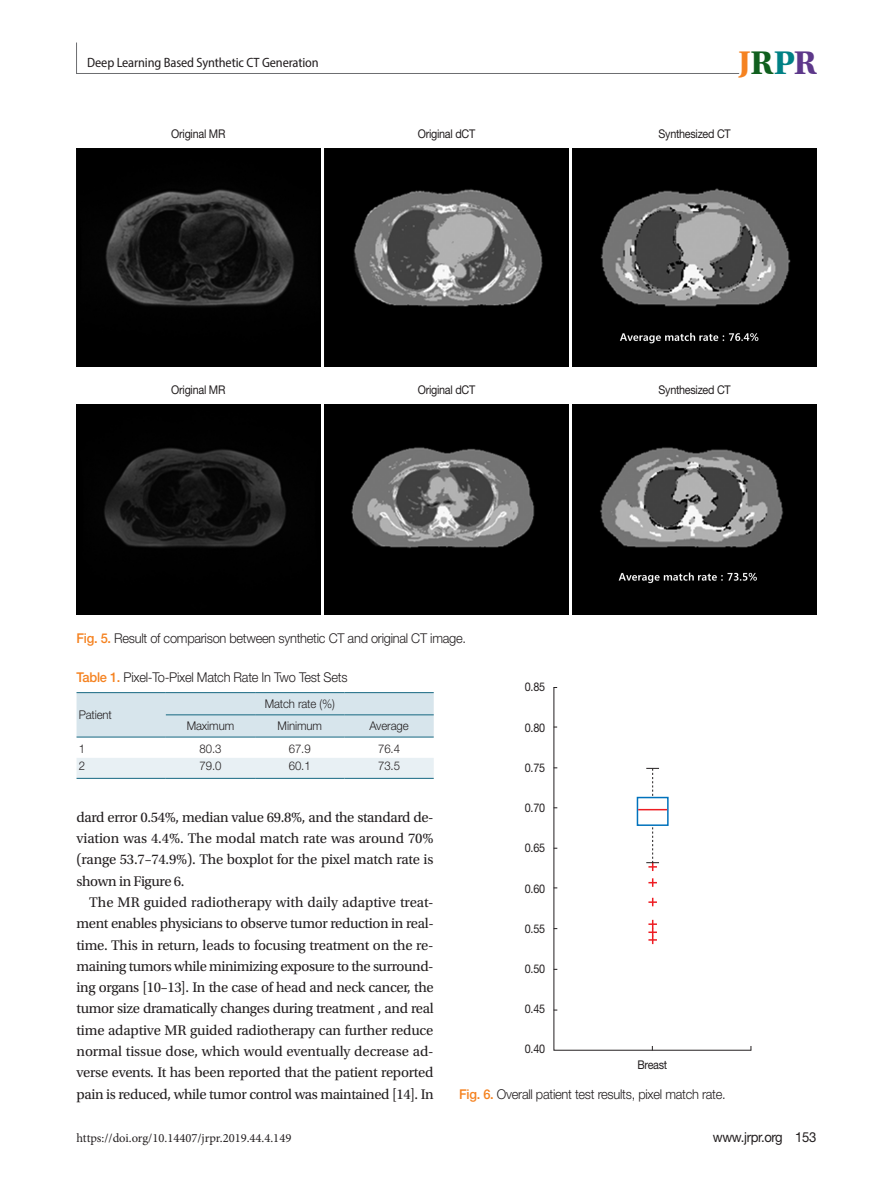
<style>
.page{position:relative;width:893px;height:1191px;background:#fff}
.page>*{position:absolute;margin:0;border:0;box-sizing:border-box;transform-origin:0 0}
.t1{font:700 34.5px "Utopia Std";color:#f58220}
.본문{font:14.7px/21.3px "Utopia Std";letter-spacing:-.025em;color:#231f20;text-align:justify}
.t2{font:13.8px "Helvetica Neue LT Std";letter-spacing:-.025em;color:#231f20;scale:.95 1}
.표_제목__그림_설명{font:300 13.5px "Helvetica Neue LT Std";letter-spacing:-.02em;color:#231f20;scale:.95 1}
.t3{font:semi-condensed 13.5px "Myriad Pro";letter-spacing:-.01em;color:#231f20}
.t4{font:12.6px "Minion Pro";color:#231f20}
.그림_지문_8pt{font:12px "Helvetica Neue LT Std";letter-spacing:-.025em;color:#231f20;scale:.9 1}
.표_본문{font:300 12px "Helvetica Neue LT Std";letter-spacing:-.01em;color:#231f20;scale:.95 1}
.s1{color:#105f1e}
.s2{color:#008185}
.s3{color:#5d388a}
.s4{font-weight:500;color:#f58220}
</style>
<div class="page">
<svg style="left:76px;top:42px;width:664px;height:32px"></svg>
<svg style="left:77px;top:693px;width:357px;height:85px"></svg>
<hr style="left:77px;top:692px;width:89px;height:1px;background:#156781">
<hr style="left:166px;top:692px;width:89px;height:1px;background:#156781">
<hr style="left:255px;top:692px;width:89px;height:1px;background:#156781">
<hr style="left:344px;top:692px;width:90px;height:1px;background:#156781">
<hr style="left:166px;top:714px;width:89px;height:1px;background:#156781">
<hr style="left:255px;top:714px;width:89px;height:1px;background:#156781">
<hr style="left:344px;top:714px;width:90px;height:1px;background:#156781">
<hr style="left:77px;top:737px;width:89px;height:1px;background:#156781">
<hr style="left:166px;top:737px;width:89px;height:1px;background:#156781">
<hr style="left:255px;top:737px;width:89px;height:1px;background:#156781">
<hr style="left:344px;top:737px;width:90px;height:1px;background:#156781">
<hr style="left:77px;top:778px;width:89px;height:1px;background:#156781">
<hr style="left:166px;top:778px;width:89px;height:1px;background:#156781">
<hr style="left:255px;top:778px;width:89px;height:1px;background:#156781">
<hr style="left:344px;top:778px;width:90px;height:1px;background:#156781">
<img style="left:77px;top:148px;width:243px;height:219px">
<img style="left:573px;top:148px;width:243px;height:219px">
<img style="left:325px;top:148px;width:243px;height:219px">
<img style="left:77px;top:405px;width:243px;height:209px">
<img style="left:573px;top:405px;width:243px;height:209px">
<img style="left:325px;top:405px;width:243px;height:209px">
<svg style="left:553px;top:687px;width:199px;height:363px"></svg>
<svg style="left:648px;top:878px;width:9px;height:8px"></svg>
<svg style="left:648px;top:897px;width:9px;height:9px"></svg>
<svg style="left:648px;top:919px;width:9px;height:25px"></svg>
<svg style="left:638px;top:768px;width:29px;height:103px"></svg>
<p class="t3" style="left:87px;top:54px;width:233px">Deep Learning Based Synthetic CT Generation</p>
<h1 class="t1" style="left:738px;top:43px;width:80px">J<span class="s1">R</span><span class="s2">P</span><span class="s3">R</span></h1>
<p class="그림_지문_8pt" style="left:171px;top:126px;width:62px">Original MR</p>
<p class="그림_지문_8pt" style="left:418px;top:126px;width:65px">Original dCT</p>
<p class="그림_지문_8pt" style="left:658px;top:126px;width:82px">Synthesized CT</p>
<p class="그림_지문_8pt" style="left:171px;top:382px;width:62px">Original MR</p>
<p class="그림_지문_8pt" style="left:418px;top:382px;width:65px">Original dCT</p>
<p class="그림_지문_8pt" style="left:658px;top:382px;width:82px">Synthesized CT</p>
<p class="표_제목__그림_설명" style="left:77px;top:629px;width:411px"><span class="s4">Fig. 5.</span> Result of comparison between synthetic CT and original CT image.</p>
<p class="표_제목__그림_설명" style="left:77px;top:668px;width:287px"><span class="s4">Table 1.</span> Pixel-To-Pixel Match Rate In Two Test Sets</p>
<p class="표_본문" style="left:79px;top:707px;width:37px">Patient</p>
<p class="표_본문" style="left:265px;top:696px;width:75px">Match rate (%)</p>
<p class="표_본문" style="left:187px;top:718px;width:51px">Maximum</p>
<p class="표_본문" style="left:278px;top:718px;width:48px">Minimum</p>
<p class="표_본문" style="left:369px;top:718px;width:43px">Average</p>
<p class="표_본문" style="left:79px;top:741px;width:8px">1</p>
<p class="표_본문" style="left:200px;top:741px;width:24px">80.3</p>
<p class="표_본문" style="left:289px;top:741px;width:24px">67.9</p>
<p class="표_본문" style="left:378px;top:741px;width:24px">76.4</p>
<p class="표_본문" style="left:79px;top:758px;width:8px">2</p>
<p class="표_본문" style="left:200px;top:758px;width:24px">79.0</p>
<p class="표_본문" style="left:289px;top:758px;width:24px">60.1</p>
<p class="표_본문" style="left:378px;top:758px;width:24px">73.5</p>
<p class="본문" style="left:77px;top:806px;width:359px">dard error 0.54%, median value 69.8%, and the standard de&shy;viation was 4.4%. The modal match rate was around 70% (range 53.7–74.9%). The boxplot for the pixel match rate is shown in Figure 6.</p>
<p class="본문" style="left:77px;top:891px;width:359px;text-indent:13px">The MR guided radiotherapy with daily adaptive treat&shy;ment enables physicians to observe tumor reduction in real&shy;time. This in return, leads to focusing treatment on the re&shy;maining tumors while minimizing exposure to the surround&shy;ing organs [10–13]. In the case of head and neck cancer, the tumor size dramatically changes during treatment , and real time adaptive MR guided radiotherapy can further reduce normal tissue dose, which would eventually decrease ad&shy;verse events. It has been reported that the patient reported pain is reduced, while tumor control was maintained [14]. In</p>
<p class="t4" style="left:77px;top:1129px;width:216px">https://doi.org/10.14407/jrpr.2019.44.4.149</p>
<p class="그림_지문_8pt" style="left:525px;top:680px;width:24px">0.85</p>
<p class="그림_지문_8pt" style="left:525px;top:720px;width:24px">0.80</p>
<p class="그림_지문_8pt" style="left:525px;top:760px;width:24px">0.75</p>
<p class="그림_지문_8pt" style="left:525px;top:800px;width:24px">0.70</p>
<p class="그림_지문_8pt" style="left:525px;top:841px;width:24px">0.65</p>
<p class="그림_지문_8pt" style="left:525px;top:881px;width:24px">0.60</p>
<p class="그림_지문_8pt" style="left:525px;top:921px;width:24px">0.55</p>
<p class="그림_지문_8pt" style="left:525px;top:961px;width:24px">0.50</p>
<p class="그림_지문_8pt" style="left:525px;top:1001px;width:24px">0.45</p>
<p class="그림_지문_8pt" style="left:525px;top:1042px;width:24px">0.40</p>
<p class="그림_지문_8pt" style="left:637px;top:1057px;width:35px">Breast</p>
<p class="표_제목__그림_설명" style="left:459px;top:1086px;width:282px"><span class="s4">Fig. 6.</span> Overall patient test results, pixel match rate.</p>
<p class="t2" style="left:713px;top:1128px;width:111px">www.jrpr.org 153</p>
</div>
